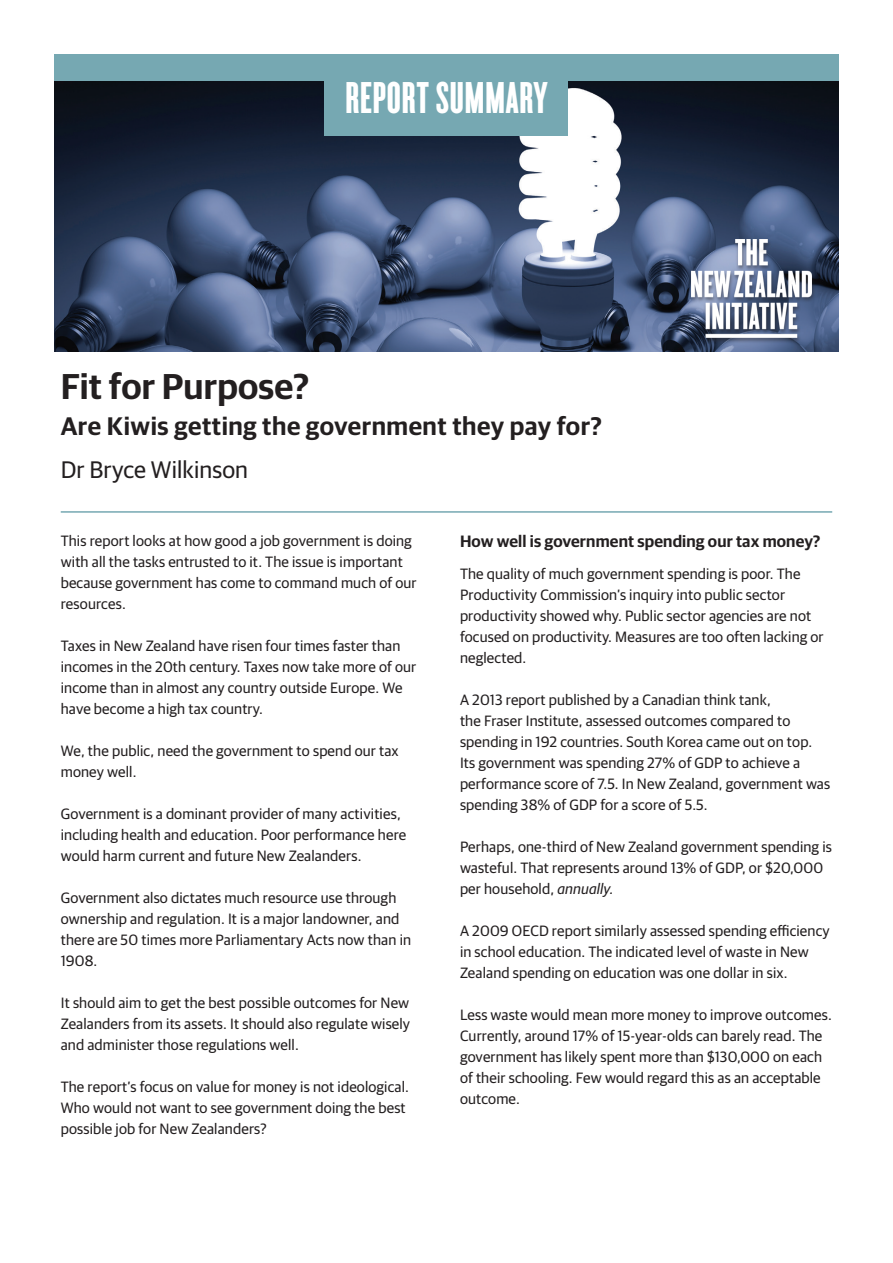
<style>
.page{position:relative;width:893px;height:1263px;background:#fff}
.page>*{position:absolute;margin:0;border:0;box-sizing:border-box;transform-origin:0 0}
.t1{font:46.5px "Cyclone Layers Background";letter-spacing:.02em;color:#fff}
.t2{font:600 36px "Guardian Sans";letter-spacing:.005em;color:#231f20}
.t3{font:600 25.5px "Guardian Sans";letter-spacing:.02em;color:#231f20}
.t4{font:24px "Guardian Sans";letter-spacing:.005em;color:#231f20}
.t5{font:600 16.5px "Guardian Sans";letter-spacing:.01em;color:#231f20}
.t6{font:15px/21px "Guardian Sans";letter-spacing:.01em;color:#231f20}
.s1{font-style:italic}
</style>
<div class="page">
<hr style="left:61px;top:511px;width:771px;height:2px;background:#76a8b2">
<img style="left:54px;top:81px;width:785px;height:270px">
<div style="left:54px;top:54px;width:785px;height:27px;background:#76a8b2"></div>
<div style="left:325px;top:54px;width:243px;height:81px;background:#76a8b2"></div>
<div style="left:689px;top:239px;width:127px;height:104px;background:#231f20;opacity:.5"></div>
<img style="left:691px;top:239px;width:120px;height:98px">
<p class="t1" style="left:346px;top:66px;width:203px">REPORT SUMMARY</p>
<p class="t2" style="left:61px;top:360px;width:250px">Fit for Purpose?</p>
<p class="t3" style="left:61px;top:407px;width:543px">Are Kiwis getting the government they pay for?</p>
<p class="t4" style="left:61px;top:453px;width:189px">Dr Bryce Wilkinson</p>
<p class="t6" style="left:61px;top:529px;width:357px">This report looks at how good a job government is doing with all the tasks entrusted to it. The issue is important because government has come to command much of our resources.</p>
<p class="t6" style="left:61px;top:634px;width:357px">Taxes in New Zealand have risen four times faster than incomes in the 20th century. Taxes now take more of our income than in almost any country outside Europe. We have become a high tax country.</p>
<p class="t6" style="left:61px;top:739px;width:339px">We, the public, need the government to spend our tax money well.</p>
<p class="t6" style="left:61px;top:802px;width:347px">Government is a dominant provider of many activities, including health and education. Poor performance here would harm current and future New Zealanders.</p>
<p class="t6" style="left:61px;top:886px;width:352px">Government also dictates much resource use through ownership and regulation. It is a major landowner, and there are 50 times more Parliamentary Acts now than in 1908.</p>
<p class="t6" style="left:61px;top:991px;width:351px;text-align:justify">It should aim to get the best possible outcomes for New Zealanders from its assets. It should also regulate wisely and administer those regulations well.</p>
<p class="t6" style="left:61px;top:1075px;width:350px">The report’s focus on value for money is not ideological.<br>Who would not want to see government doing the best possible job for New Zealanders?</p>
<p class="t5" style="left:460px;top:529px;width:362px">How well is government spending our tax money?</p>
<p class="t6" style="left:460px;top:562px;width:365px">The quality of much government spending is poor. The Productivity Commission’s inquiry into public sector productivity showed why. Public sector agencies are not focused on productivity. Measures are too often lacking or neglected.</p>
<p class="t6" style="left:460px;top:688px;width:372px">A 2013 report published by a Canadian think tank,<br>the Fraser Institute, assessed outcomes compared to spending in 192 countries. South Korea came out on top.<br>Its government was spending 27% of GDP to achieve a performance score of 7.5. In New Zealand, government was spending 38% of GDP for a score of 5.5.</p>
<p class="t6" style="left:460px;top:835px;width:373px">Perhaps, one-third of New Zealand government spending is wasteful. That represents around 13% of GDP, or $20,000 per household, <span class="s1">annually.</span></p>
<p class="t6" style="left:460px;top:919px;width:371px">A 2009 OECD report similarly assessed spending efficiency in school education. The indicated level of waste in New<br>Zealand spending on education was one dollar in six.</p>
<p class="t6" style="left:460px;top:1003px;width:373px">Less waste would mean more money to improve outcomes.<br>Currently, around 17% of 15-year-olds can barely read. The government has likely spent more than $130,000 on each of their schooling. Few would regard this as an acceptable outcome.</p>
</div>
